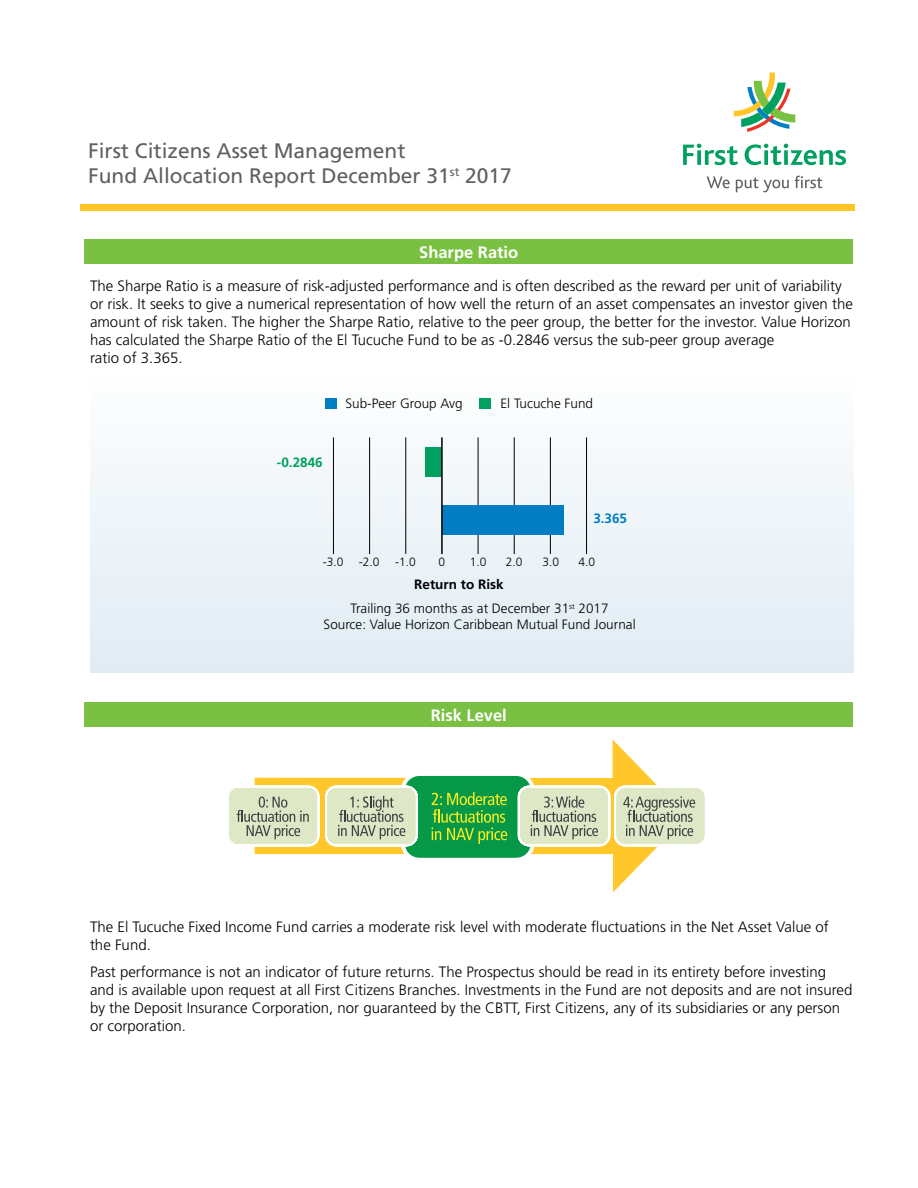
<style>
.page{position:relative;width:918px;height:1188px;background:#fff}
.page>*{position:absolute;margin:0;border:0;box-sizing:border-box;transform-origin:0 0}
.t1{font:21px/25.2px "Frutiger";color:#5f6062}
.t2{font:700 16.5px "Frutiger";color:#fff}
.t3{font:300 15px/18px "Frutiger";color:#000}
.t4{font:300 13.5px/16.2px "Frutiger";color:#000;text-align:center}
.t5{font:700 13.5px "Frutiger";color:#000}
.t6{font:700 13.5px "Frutiger";color:#00a160}
.t7{font:700 13.5px "Frutiger";color:#007dc3}
.t8{font:300 12px "Frutiger";color:#000}
</style>
<div class="page">
<div style="left:91px;top:376px;width:763px;height:296px;background:linear-gradient(to bottom,#fdfdfe,#e0ecf4)"></div>
<div style="left:85px;top:239px;width:768px;height:25px;background:#7ac143"></div>
<div style="left:85px;top:702px;width:768px;height:24px;background:#7ac143"></div>
<svg style="left:255px;top:740px;width:402px;height:152px"></svg>
<div style="left:401px;top:772px;width:134px;height:90px;border:8px solid #fff;border-radius:14px"></div>
<div style="left:405px;top:776px;width:126px;height:82px;background:#059947;border-radius:14px"></div>
<svg style="left:229px;top:785px;width:189px;height:62px;background:#d1d7b9"></svg>
<svg style="left:432px;top:792px;width:75px;height:52px"></svg>
<svg style="left:517px;top:785px;width:188px;height:62px;background:#cdd4b7"></svg>
<div style="left:325px;top:398px;width:11px;height:11px;background:#007dc3"></div>
<div style="left:480px;top:398px;width:11px;height:11px;background:#00a160"></div>
<hr style="left:369px;top:437px;width:1px;height:117px;background:#000">
<hr style="left:333px;top:437px;width:1px;height:117px;background:#000">
<hr style="left:405px;top:437px;width:1px;height:117px;background:#000">
<hr style="left:478px;top:437px;width:1px;height:117px;background:#000">
<hr style="left:514px;top:437px;width:1px;height:117px;background:#000">
<hr style="left:586px;top:437px;width:1px;height:117px;background:#000">
<hr style="left:550px;top:437px;width:1px;height:117px;background:#000">
<div style="left:442px;top:506px;width:121px;height:30px;background:#007dc3"></div>
<div style="left:425px;top:447px;width:17px;height:30px;background:#00a160"></div>
<hr style="left:441px;top:437px;width:2px;height:117px;background:#000">
<svg style="left:683px;top:144px;width:55px;height:21px"></svg>
<svg style="left:745px;top:144px;width:101px;height:21px"></svg>
<svg style="left:734px;top:73px;width:61px;height:59px"></svg>
<svg style="left:707px;top:176px;width:23px;height:12px"></svg>
<svg style="left:736px;top:177px;width:53px;height:15px"></svg>
<svg style="left:795px;top:176px;width:28px;height:12px"></svg>
<div style="left:80px;top:204px;width:775px;height:6px;background:#ffc425"></div>
<h1 class="t1" style="left:88px;top:138px;width:425px">First Citizens Asset Management<br>Fund Allocation Report December 31<sup>st</sup> 2017</h1>
<p class="t2" style="left:419px;top:243px;width:101px">Sharpe Ratio</p>
<p class="t3" style="left:90px;top:277px;width:764px">The Sharpe Ratio is a measure of risk-adjusted performance and is often described as the reward per unit of variability or risk. It seeks to give a numerical representation of how well the return of an asset compensates an investor given the amount of risk taken. The higher the Sharpe Ratio, relative to the peer group, the better for the investor. Value Horizon has calculated the Sharpe Ratio of the El Tucuche Fund to be as -0.2846 versus the sub-peer group average<br>ratio of 3.365.</p>
<p class="t6" style="left:277px;top:455px;width:47px">-0.2846</p>
<p class="t4" style="left:345px;top:395px;width:119px">Sub-Peer Group Avg</p>
<p class="t4" style="left:501px;top:395px;width:94px">El Tucuche Fund</p>
<p class="t7" style="left:593px;top:511px;width:35px">3.365</p>
<p class="t8" style="left:323px;top:555px;width:22px">-3.0</p>
<p class="t8" style="left:359px;top:555px;width:22px">-2.0</p>
<p class="t8" style="left:395px;top:555px;width:22px">-1.0</p>
<p class="t8" style="left:439px;top:555px;width:8px">0</p>
<p class="t8" style="left:470px;top:555px;width:18px">1.0</p>
<p class="t8" style="left:506px;top:555px;width:18px">2.0</p>
<p class="t8" style="left:542px;top:555px;width:18px">3.0</p>
<p class="t8" style="left:579px;top:555px;width:18px">4.0</p>
<p class="t5" style="left:414px;top:576px;width:91px">Return to Risk</p>
<p class="t4" style="left:324px;top:600px;width:314px">Trailing 36 months as at December 31<sup>st</sup> 2017<br>Source: Value Horizon Caribbean Mutual Fund Journal</p>
<p class="t2" style="left:431px;top:705px;width:78px">Risk Level</p>
<p class="t3" style="left:90px;top:917px;width:740px">The El Tucuche Fixed Income Fund carries a moderate risk level with moderate fluctuations in the Net Asset Value of the Fund.</p>
<p class="t3" style="left:90px;top:962px;width:764px">Past performance is not an indicator of future returns. The Prospectus should be read in its entirety before investing and is available upon request at all First Citizens Branches. Investments in the Fund are not deposits and are not insured by the Deposit Insurance Corporation, nor guaranteed by the CBTT, First Citizens, any of its subsidiaries or any person or corporation.</p>
</div>
